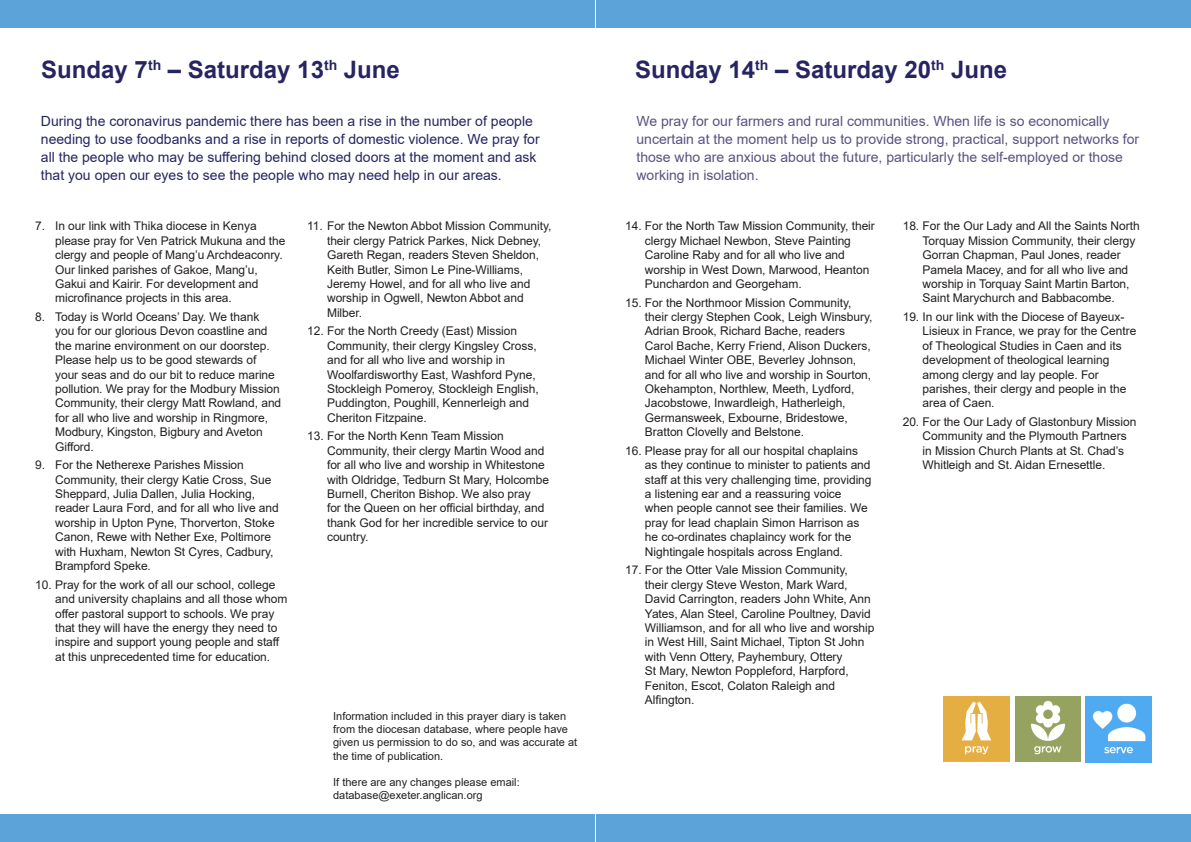
<style>
.page{position:relative;width:1191px;height:842px;background:#fff}
.page>*{position:absolute;margin:0;border:0;box-sizing:border-box;transform-origin:0 0}
.Date{font:700 24px "Arial";color:#262561}
.Blurb_before_prayers{font:14px/18px "Arial";color:#262561}
.Blurb_before_prayers-2{font:14px/18px "Arial";color:#585380}
.t1{font:12px/14.4px "Arial";letter-spacing:-.005em;color:#231f20}
.Date-2{font:11px/13.2px "Arial";color:#231f20}
</style>
<div class="page">
<div style="left:0;top:0;width:595px;height:28px;background:#5ca3d9"></div>
<div style="left:0;top:814px;width:595px;height:27px;background:#5ca3d9"></div>
<div style="left:596px;top:0;width:594px;height:28px;background:#5ca3d9"></div>
<div style="left:596px;top:814px;width:594px;height:27px;background:#5ca3d9"></div>
<img style="left:944px;top:696px;width:65px;height:66px">
<img style="left:1085px;top:697px;width:66px;height:65px">
<img style="left:1015px;top:696px;width:65px;height:66px">
<p class="Date" style="left:41px;top:53px;width:360px">Sunday 7<sup>th</sup> – Saturday 13<sup>th</sup> June</p>
<p class="Blurb_before_prayers" style="left:41px;top:112px;width:500px">During the coronavirus pandemic there has been a rise in the number of people needing to use foodbanks and a rise in reports of domestic violence. We pray for all the people who may be suffering behind closed doors at the moment and ask that you open our eyes to see the people who may need help in our areas.</p>
<p class="t1" style="left:55px;top:219px;width:232px;text-indent:-20px">7. In our link with Thika diocese in Kenya please pray for Ven Patrick Mukuna and the clergy and people of Mang’u Archdeaconry.<br>Our linked parishes of Gakoe, Mang’u, Gakui and Kairir. For development and microfinance projects in this area.</p>
<p class="t1" style="left:55px;top:309px;width:228px;text-indent:-20px">8. Today is World Oceans’ Day. We thank you for our glorious Devon coastline and the marine environment on our doorstep.<br>Please help us to be good stewards of your seas and do our bit to reduce marine pollution. We pray for the Modbury Mission Community, their clergy Matt Rowland, and for all who live and worship in Ringmore, Modbury, Kingston, Bigbury and Aveton Gifford.</p>
<p class="t1" style="left:55px;top:458px;width:225px;text-indent:-20px">9. For the Netherexe Parishes Mission Community, their clergy Katie Cross, Sue Sheppard, Julia Dallen, Julia Hocking, reader Laura Ford, and for all who live and worship in Upton Pyne, Thorverton, Stoke Canon, Rewe with Nether Exe, Poltimore with Huxham, Newton St Cyres, Cadbury, Brampford Speke.</p>
<p class="t1" style="left:55px;top:577px;width:234px;text-indent:-20px">10. Pray for the work of all our school, college and university chaplains and all those whom offer pastoral support to schools. We pray that they will have the energy they need to inspire and support young people and staff at this unprecedented time for education.</p>
<p class="t1" style="left:327px;top:219px;width:226px;text-indent:-20px">11. For the Newton Abbot Mission Community, their clergy Patrick Parkes, Nick Debney, Gareth Regan, readers Steven Sheldon, Keith Butler, Simon Le Pine-Williams, Jeremy Howel, and for all who live and worship in Ogwell, Newton Abbot and Milber.</p>
<p class="t1" style="left:327px;top:324px;width:213px;text-indent:-20px">12. For the North Creedy (East) Mission Community, their clergy Kingsley Cross, and for all who live and worship in Woolfardisworthy East, Washford Pyne, Stockleigh Pomeroy, Stockleigh English, Puddington, Poughill, Kennerleigh and Cheriton Fitzpaine.</p>
<p class="t1" style="left:327px;top:429px;width:223px;text-indent:-20px">13. For the North Kenn Team Mission Community, their clergy Martin Wood and for all who live and worship in Whitestone with Oldridge, Tedburn St Mary, Holcombe Burnell, Cheriton Bishop. We also pray<br>for the Queen on her official birthday, and thank God for her incredible service to our country.</p>
<p class="Date-2" style="left:333px;top:709px;width:245px">Information included in this prayer diary is taken from the diocesan database, where people have given us permission to do so, and was accurate at the time of publication.</p>
<p class="Date-2" style="left:333px;top:775px;width:188px">If there are any changes please email:</p>
<p class="Date-2" style="left:333px;top:789px;width:151px">database@exeter.anglican.org</p>
<p class="Date" style="left:635px;top:53px;width:373px">Sunday 14<sup>th</sup> – Saturday 20<sup>th</sup> June</p>
<p class="Blurb_before_prayers-2" style="left:636px;top:112px;width:504px">We pray for our farmers and rural communities. When life is so economically uncertain at the moment help us to provide strong, practical, support networks for those who are anxious about the future, particularly the self-employed or those working in isolation.</p>
<p class="t1" style="left:645px;top:219px;width:231px;text-indent:-20px">14. For the North Taw Mission Community, their clergy Michael Newbon, Steve Painting Caroline Raby and for all who live and worship in West Down, Marwood, Heanton Punchardon and Georgeham.</p>
<p class="t1" style="left:645px;top:295px;width:229px;text-indent:-20px">15. For the Northmoor Mission Community, their clergy Stephen Cook, Leigh Winsbury, Adrian Brook, Richard Bache, readers Carol Bache, Kerry Friend, Alison Duckers, Michael Winter OBE, Beverley Johnson, and for all who live and worship in Sourton, Okehampton, Northlew, Meeth, Lydford, Jacobstowe, Inwardleigh, Hatherleigh, Germansweek, Exbourne, Bridestowe, Bratton Clovelly and Belstone.</p>
<p class="t1" style="left:645px;top:443px;width:228px;text-indent:-20px">16. Please pray for all our hospital chaplains as they continue to minister to patients and staff at this very challenging time, providing a listening ear and a reassuring voice when people cannot see their families. We pray for lead chaplain Simon Harrison as he co-ordinates chaplaincy work for the Nightingale hospitals across England.</p>
<p class="t1" style="left:645px;top:563px;width:231px;text-indent:-20px">17. For the Otter Vale Mission Community,<br>their clergy Steve Weston, Mark Ward, David Carrington, readers John White, Ann Yates, Alan Steel, Caroline Poultney, David Williamson, and for all who live and worship in West Hill, Saint Michael, Tipton St John with Venn Ottery, Payhembury, Ottery<br>St Mary, Newton Poppleford, Harpford, Feniton, Escot, Colaton Raleigh and Alfington.</p>
<p class="t1" style="left:922px;top:219px;width:219px;text-indent:-20px">18. For the Our Lady and All the Saints North Torquay Mission Community, their clergy Gorran Chapman, Paul Jones, reader Pamela Macey, and for all who live and worship in Torquay Saint Martin Barton, Saint Marychurch and Babbacombe.</p>
<p class="t1" style="left:922px;top:309px;width:215px;text-indent:-20px">19. In our link with the Diocese of Bayeux-Lisieux in France, we pray for the Centre of Theological Studies in Caen and its development of theological learning among clergy and lay people. For parishes, their clergy and people in the area of Caen.</p>
<p class="t1" style="left:922px;top:415px;width:215px;text-indent:-20px">20. For the Our Lady of Glastonbury Mission Community and the Plymouth Partners in Mission Church Plants at St. Chad’s Whitleigh and St. Aidan Ernesettle.</p>
</div>
